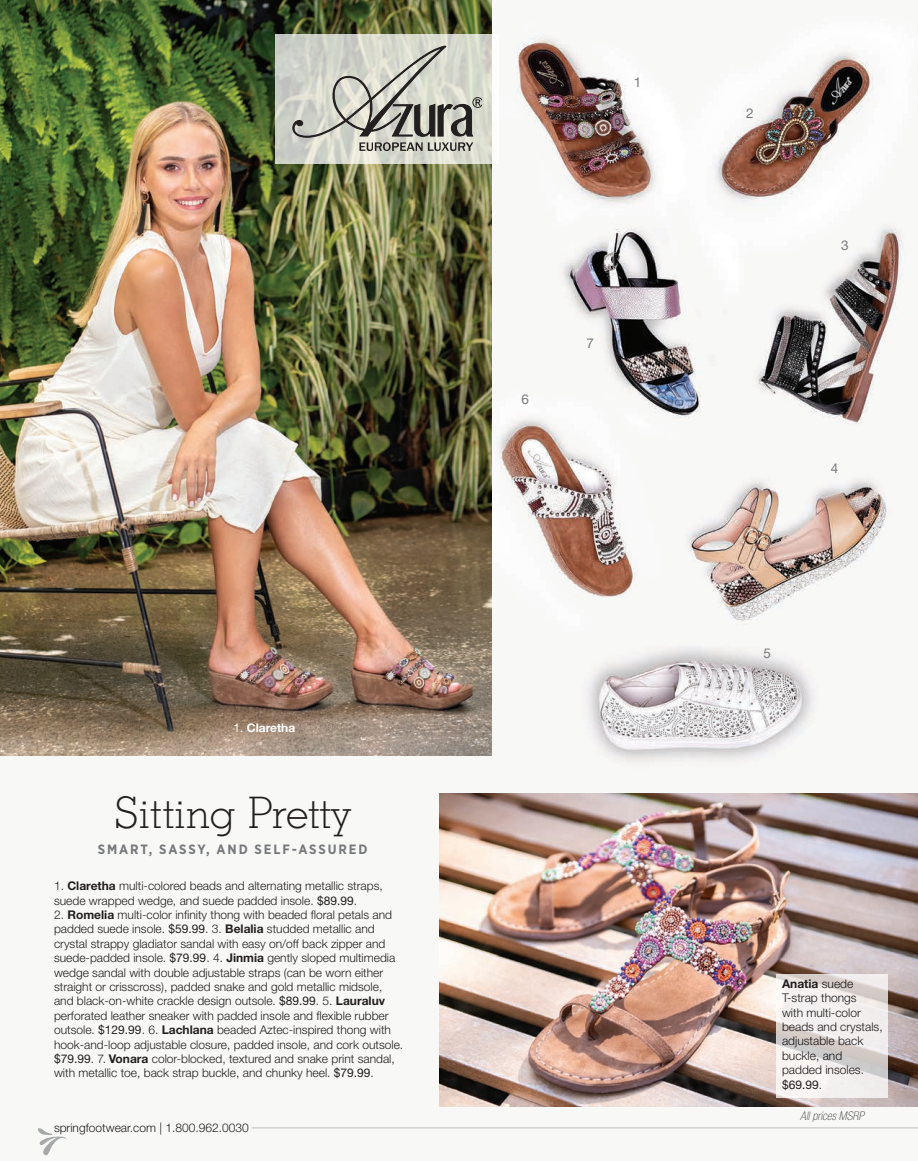
<style>
.page{position:relative;width:918px;height:1161px;background:#fff}
.page>*{position:absolute;margin:0;border:0;box-sizing:border-box;transform-origin:0 0}
.t1{font:300 43.5px "Stymie BT";letter-spacing:.01em;color:#231f20}
.t2{font:700 13.5px "Gotham Narrow";letter-spacing:.14em;color:#76787b}
.t3{font:13.5px "Helvetica Neue LT Std";color:#76787b}
.t4{font:300 12px/14.4px "Helvetica Neue LT Std";color:#231f20}
.t5{font:italic 100 condensed 12px "Helvetica Neue LT Std";color:#3e3e3f}
.t6{font:700 12px "Helvetica Neue LT Std";color:#fff}
.s1{font-weight:400}
.s2{font-weight:700}
</style>
<div class="page">
<img style="left:37px;top:0;width:881px;height:1156px">
<svg style="left:38px;top:1128px;width:29px;height:27px"></svg>
<hr style="left:252px;top:1128px;width:666px;height:1px;background:#bcbdc0">
<img style="left:0;top:0;width:491px;height:756px">
<img style="left:440px;top:794px;width:478px;height:313px">
<svg style="left:276px;top:34px;width:223px;height:130px;background:#d7d9cf"></svg>
<svg style="left:293px;top:46px;width:189px;height:105px;background:#bbbcb3"></svg>
<svg style="left:776px;top:974px;width:112px;height:124px;fill:#f2eeef"></svg>
<svg style="left:782px;top:979px;width:102px;height:112px;fill:#f2eeee"></svg>
<p class="t6" style="left:234px;top:720px;width:63px"><span class="s1">1.</span> Claretha</p>
<h1 class="t1" style="left:114px;top:786px;width:238px">Sitting Pretty</h1>
<p class="t2" style="left:98px;top:841px;width:271px">SMART, SASSY, AND SELF-ASSURED</p>
<p class="t4" style="left:54px;top:878px;width:330px">1. <span class="s2">Claretha</span> multi-colored beads and alternating metallic straps, suede wrapped wedge, and suede padded insole. <span class="s1">$89.99</span>.</p>
<p class="t4" style="left:54px;top:907px;width:351px">2. <span class="s2">Romelia</span> multi-color infinity thong with beaded floral petals and padded suede insole. <span class="s1">$59.99</span>. 3. <span class="s2">Belalia</span> studded metallic and crystal strappy gladiator sandal with easy on/off back zipper and suede-padded insole. <span class="s1">$79.99</span>. 4. <span class="s2">Jinmia</span> gently sloped multimedia wedge sandal with double adjustable straps (can be worn either straight or crisscross), padded snake and gold metallic midsole, and black-on-white crackle design outsole. <span class="s1">$89.99</span>. 5. <span class="s2">Lauraluv </span>perforated leather sneaker with padded insole and flexible rubber outsole. <span class="s1">$129.99</span>. 6. <span class="s2">Lachlana</span> beaded Aztec-inspired thong with hook-and-loop adjustable closure, padded insole, and cork outsole. <span class="s1">$79.99</span>. 7. <span class="s2">Vonara</span> color-blocked, textured and snake print sandal, with metallic toe, back strap buckle, and chunky heel. <span class="s1">$79.99</span>.</p>
<p class="t4" style="left:54px;top:1120px;width:196px">springfootwear.com | 1.800.962.0030</p>
<p class="t3" style="left:634px;top:74px;width:9px">1</p>
<p class="t3" style="left:522px;top:392px;width:9px">6</p>
<p class="t3" style="left:586px;top:335px;width:9px">7</p>
<p class="t3" style="left:746px;top:105px;width:9px">2</p>
<p class="t3" style="left:841px;top:237px;width:9px">3</p>
<p class="t3" style="left:831px;top:461px;width:9px">4</p>
<p class="t3" style="left:764px;top:645px;width:9px">5</p>
<p class="t4" style="left:782px;top:976px;width:102px"><span class="s2">Anatia</span> suede<br>T-strap thongs<br>with multi-color beads and crystals, adjustable back buckle, and padded insoles. <span class="s1">$69.99</span>.</p>
<p class="t5" style="left:800px;top:1109px;width:65px">All prices MSRP</p>
</div>
